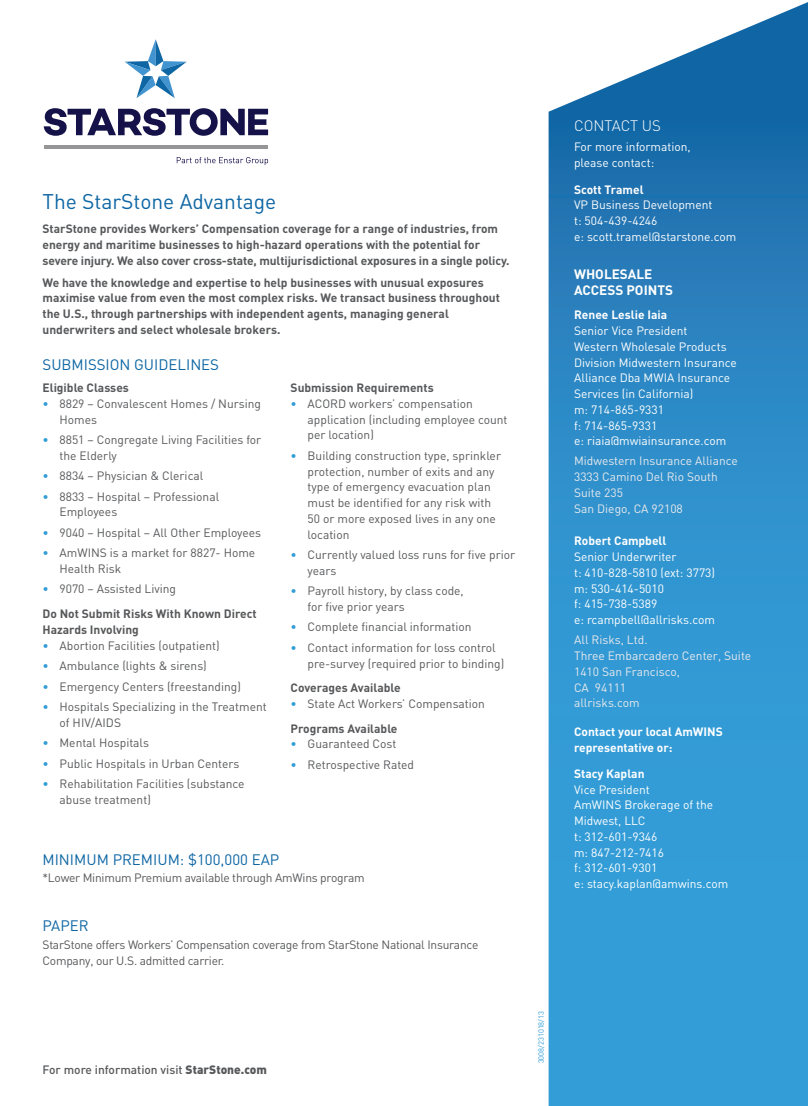
<style>
.page{position:relative;width:808px;height:1106px;background:#fff}
.page>*{position:absolute;margin:0;border:0;box-sizing:border-box;transform-origin:0 0}
.Paragrph_heading{font:21px "DIN";color:#0e66a4}
.Paragraph_sub_headin{font:15px "DIN";color:#0e66a4}
.Contacts_title{font:300 15px "DIN";color:#fff}
.Contacts_sub_heading{font:700 13.5px/16.5px "DIN";color:#fff}
.Body_bullets{font:12px/15.8px "DIN";color:#57585a}
.Contact_details{font:12px/15.8px "DIN";color:#fff}
.Bold_First_Paragraph{font:700 12px/15.8px "DIN";color:#57585a}
.Body_bullets-2{font:12px/15.8px "DIN";letter-spacing:-.02em;color:#57585a}
.Body{font:12px/15.8px "DIN";color:#e8e9ed}
.Sub-sub_bold_heading{font:700 12px/15.8px "DIN";color:#57585a}
.Contacts_name{font:700 12px "DIN";color:#fff}
.Contact_details-2{font:700 12px/15.8px "DIN";color:#fff}
.Website__footer{font:500 12px "DIN";color:#57585a}
.Body-2{font:7.5px "DIN";color:#329dd7}
.s1{color:#329dd7}
.s2{font-weight:900}
</style>
<div class="page">
<svg style="left:549px;top:2px;width:259px;height:1104px;background:#3692cb"></svg>
<hr style="left:45px;top:145px;width:223px;height:3px;background:#969699">
<svg style="left:177px;top:157px;width:91px;height:8px"></svg>
<svg style="left:125px;top:39px;width:62px;height:59px"></svg>
<svg style="left:44px;top:108px;width:224px;height:28px"></svg>
<p class="Paragrph_heading" style="left:43px;top:188px;width:235px">The StarStone Advantage</p>
<p class="Bold_First_Paragraph" style="left:43px;top:220px;width:468px">StarStone provides Workers’ Compensation coverage for a range of industries, from energy and maritime businesses to high-hazard operations with the potential for severe injury. We also cover cross-state, multijurisdictional exposures in a single policy.</p>
<p class="Bold_First_Paragraph" style="left:43px;top:274px;width:459px">We have the knowledge and expertise to help businesses with unusual exposures maximise value from even the most complex risks. We transact business throughout the U.S., through partnerships with independent agents, managing general underwriters and select wholesale brokers.</p>
<p class="Paragraph_sub_headin" style="left:43px;top:355px;width:178px">SUBMISSION GUIDELINES</p>
<p class="Sub-sub_bold_heading" style="left:43px;top:379px;width:88px">Eligible Classes</p>
<p class="Body_bullets" style="left:60px;top:395px;width:203px;text-indent:-17px"><span class="s1">•</span> 8829 – Convalescent Homes / Nursing<br>Homes</p>
<p class="Body_bullets" style="left:60px;top:431px;width:203px;text-indent:-17px"><span class="s1">•</span> 8851 – Congregate Living Facilities for the Elderly</p>
<p class="Body_bullets" style="left:43px;top:468px;width:162px"><span class="s1">•</span> 8834 – Physician &amp; Clerical</p>
<p class="Body_bullets" style="left:60px;top:488px;width:161px;text-indent:-17px"><span class="s1">•</span> 8833 – Hospital – Professional<br>Employees</p>
<p class="Body_bullets" style="left:43px;top:524px;width:220px"><span class="s1">•</span> 9040 – Hospital – All Other Employees</p>
<p class="Body_bullets" style="left:60px;top:545px;width:197px;text-indent:-17px"><span class="s1">•</span> AmWINS is a market for 8827- Home<br>Health Risk</p>
<p class="Body_bullets" style="left:43px;top:581px;width:135px"><span class="s1">•</span> 9070 – Assisted Living</p>
<p class="Sub-sub_bold_heading" style="left:43px;top:605px;width:216px">Do Not Submit Risks With Known Direct<br>Hazards Involving</p>
<p class="Body_bullets" style="left:43px;top:637px;width:179px"><span class="s1">•</span> Abortion Facilities (outpatient)</p>
<p class="Body_bullets" style="left:43px;top:657px;width:166px"><span class="s1">•</span> Ambulance (lights &amp; sirens)</p>
<p class="Body_bullets" style="left:43px;top:678px;width:200px"><span class="s1">•</span> Emergency Centers (freestanding)</p>
<p class="Body_bullets" style="left:60px;top:698px;width:209px;text-indent:-17px"><span class="s1">•</span> Hospitals Specializing in the Treatment of HIV/AIDS</p>
<p class="Body_bullets" style="left:43px;top:734px;width:108px"><span class="s1">•</span> Mental Hospitals</p>
<p class="Body_bullets" style="left:43px;top:755px;width:198px"><span class="s1">•</span> Public Hospitals in Urban Centers</p>
<p class="Body_bullets" style="left:60px;top:775px;width:187px;text-indent:-17px"><span class="s1">•</span> Rehabilitation Facilities (substance abuse treatment)</p>
<p class="Sub-sub_bold_heading" style="left:291px;top:379px;width:145px">Submission Requirements</p>
<p class="Body_bullets" style="left:308px;top:395px;width:202px;text-indent:-17px"><span class="s1">•</span> ACORD workers’ compensation application (including employee count per location)</p>
<p class="Body_bullets" style="left:308px;top:447px;width:195px;text-indent:-17px"><span class="s1">•</span> Building construction type, sprinkler protection, number of exits and any type of emergency evacuation plan must be identified for any risk with<br>50 or more exposed lives in any one location</p>
<p class="Body_bullets" style="left:308px;top:546px;width:209px;text-indent:-17px"><span class="s1">•</span> Currently valued loss runs for five prior years</p>
<p class="Body_bullets" style="left:308px;top:583px;width:158px;text-indent:-17px"><span class="s1">•</span> Payroll history, by class code, for five prior years</p>
<p class="Body_bullets" style="left:291px;top:619px;width:182px"><span class="s1">•</span> Complete financial information</p>
<p class="Body_bullets" style="left:308px;top:639px;width:198px;text-indent:-17px"><span class="s1">•</span> Contact information for loss control pre-survey (required prior to binding)</p>
<p class="Sub-sub_bold_heading" style="left:291px;top:679px;width:112px">Coverages Available</p>
<p class="Body_bullets" style="left:291px;top:695px;width:196px"><span class="s1">•</span> State Act Workers’ Compensation</p>
<p class="Sub-sub_bold_heading" style="left:291px;top:720px;width:108px">Programs Available</p>
<p class="Body_bullets" style="left:291px;top:736px;width:107px"><span class="s1">•</span> Guaranteed Cost</p>
<p class="Body_bullets" style="left:291px;top:756px;width:125px"><span class="s1">•</span> Retrospective Rated</p>
<p class="Paragraph_sub_headin" style="left:43px;top:849px;width:238px">MINIMUM PREMIUM: $100,000 EAP</p>
<p class="Body_bullets-2" style="left:43px;top:870px;width:324px">*Lower Minimum Premium available through AmWins program</p>
<p class="Paragraph_sub_headin" style="left:43px;top:916px;width:48px">PAPER</p>
<p class="Body_bullets-2" style="left:43px;top:936px;width:437px">StarStone offers Workers’ Compensation coverage from StarStone National Insurance<br>Company, our U.S. admitted carrier.</p>
<p class="Website__footer" style="left:43px;top:1061px;width:226px">For more information visit <span class="s2">StarStone.com</span></p>
<p class="Body-2" style="left:536px;top:1063px;width:54px;rotate:-90deg">3008/231018/13</p>
<p class="Contacts_title" style="left:574px;top:117px;width:88px">CONTACT US</p>
<p class="Contact_details" style="left:574px;top:139px;width:118px">For more information, please contact:</p>
<p class="Contacts_name" style="left:574px;top:181px;width:71px">Scott Tramel</p>
<p class="Contact_details" style="left:574px;top:197px;width:164px">VP Business Development<br>t: 504-439-4246<br>e: scott.tramel@starstone.com</p>
<p class="Contacts_sub_heading" style="left:574px;top:265px;width:100px">WHOLESALE<br>ACCESS POINTS</p>
<p class="Contacts_name" style="left:574px;top:307px;width:95px">Renee Leslie Iaia</p>
<p class="Contact_details" style="left:574px;top:323px;width:164px">Senior Vice President<br>Western Wholesale Products<br>Division Midwestern Insurance<br>Alliance Dba MWIA Insurance<br>Services (in California)<br>m: 714-865-9331<br>f: 714-865-9331<br>e: riaia@mwiainsurance.com</p>
<p class="Body" style="left:574px;top:453px;width:165px">Midwestern Insurance Alliance<br>3333 Camino Del Rio South<br>Suite 235<br>San Diego, CA 92108</p>
<p class="Contacts_name" style="left:574px;top:533px;width:94px">Robert Campbell</p>
<p class="Contact_details" style="left:574px;top:549px;width:143px">Senior Underwriter<br>t: 410-828-5810 (ext: 3773) m: 530-414-5010<br>f: 415-738-5389<br>e: rcampbell@allrisks.com</p>
<p class="Body" style="left:574px;top:632px;width:179px">All Risks, Ltd.<br>Three Embarcadero Center, Suite<br>1410 San Francisco,<br>CA 94111<br>allrisks.com</p>
<p class="Contact_details-2" style="left:574px;top:723px;width:150px">Contact your local AmWINS representative or:</p>
<p class="Contacts_name" style="left:574px;top:765px;width:72px">Stacy Kaplan</p>
<p class="Contact_details" style="left:574px;top:781px;width:156px">Vice President<br>AmWINS Brokerage of the<br>Midwest, LLC<br>t: 312-601-9346<br>m: 847-212-7416<br>f: 312-601-9301<br>e: stacy.kaplan@amwins.com</p>
</div>
